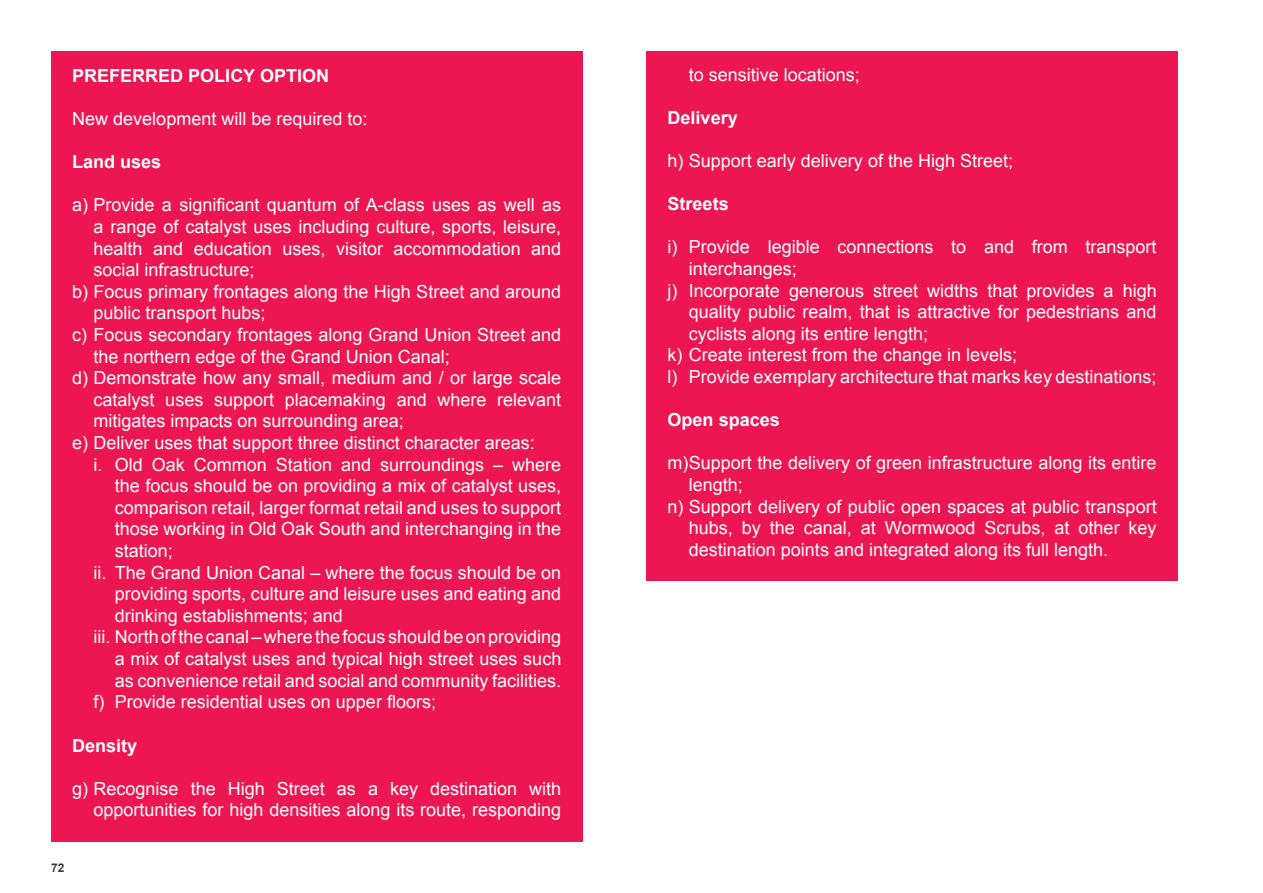
<style>
.page{position:relative;width:1263px;height:893px;background:#fff}
.page>*{position:absolute;margin:0;border:0;box-sizing:border-box;transform-origin:0 0}
.t1{font:18px/21.6px "Arial";color:#fff;text-align:right}
.t2{font:700 18px "Arial";color:#fff}
.t3{font:700 12px "Arial";color:#373d42}
</style>
<div class="page">
<div style="left:51px;top:51px;width:532px;height:791px;background:#ed1652"></div>
<div style="left:646px;top:51px;width:532px;height:529px;background:#ed1652"></div>
<p class="t2" style="left:72px;top:64px;width:62px">Preferred</p>
<p class="t2" style="left:188px;top:64px;width:83px">Policy Opti</p>
<p class="t2" style="left:302px;top:64px;width:28px">on</p>
<p class="t1" style="left:72px;top:108px;width:297px">New development will be required to:</p>
<p class="t2" style="left:72px;top:150px;width:91px">Land uses</p>
<p class="t1" style="left:72px;top:195px;width:490px">a) Provide a significant quantum of A-class uses as well as</p>
<p class="t1" style="left:94px;top:216px;width:469px">a range of catalyst uses including culture, sports, leisure,</p>
<p class="t1" style="left:94px;top:238px;width:469px">health and education uses, visitor accommodation and</p>
<p class="t1" style="left:94px;top:259px;width:163px">social infrastructure;</p>
<p class="t1" style="left:72px;top:281px;width:490px">b) Focus primary frontages along the High Street and around</p>
<p class="t1" style="left:94px;top:303px;width:174px">public transport hubs;</p>
<p class="t1" style="left:72px;top:324px;width:490px">c) Focus secondary frontages along Grand Union Street and</p>
<p class="t1" style="left:94px;top:346px;width:358px">the northern edge of the Grand Union Canal;</p>
<p class="t1" style="left:72px;top:367px;width:490px">d) Demonstrate how any small, medium and / or large scale</p>
<p class="t1" style="left:94px;top:389px;width:469px">catalyst uses support placemaking and where relevant</p>
<p class="t1" style="left:94px;top:411px;width:312px">mitigates impacts on surrounding area;</p>
<p class="t1" style="left:72px;top:432px;width:464px">e) Deliver uses that support three distinct character areas:</p>
<p class="t1" style="left:94px;top:454px;width:469px">i. Old Oak Common Station and surroundings – where</p>
<p class="t1" style="left:115px;top:475px;width:448px">the focus should be on providing a mix of catalyst uses,</p>
<p class="t1" style="left:115px;top:497px;width:448px">comparison retail, larger format retail and uses to support</p>
<p class="t1" style="left:115px;top:519px;width:448px">those working in Old Oak South and interchanging in the</p>
<p class="t1" style="left:115px;top:540px;width:60px">station;</p>
<p class="t1" style="left:94px;top:562px;width:469px">ii. The Grand Union Canal – where the focus should be on</p>
<p class="t1" style="left:115px;top:583px;width:448px">providing sports, culture and leisure uses and eating and</p>
<p class="t1" style="left:115px;top:605px;width:230px">drinking establishments; and</p>
<p class="t1" style="left:94px;top:627px;width:469px">iii. North of the canal – where the focus should be on providing</p>
<p class="t1" style="left:115px;top:648px;width:448px">a mix of catalyst uses and typical high street uses such</p>
<p class="t1" style="left:115px;top:670px;width:448px">as convenience retail and social and community facilities.</p>
<p class="t1" style="left:94px;top:691px;width:344px">f) Provide residential uses on upper floors;</p>
<p class="t2" style="left:72px;top:733px;width:67px">Density</p>
<p class="t1" style="left:72px;top:778px;width:490px">g) Recognise the High Street as a key destination with opportunities for high densities along its route, responding</p>
<p class="t3" style="left:51px;top:860px;width:15px">72</p>
<p class="t1" style="left:689px;top:64px;width:173px">to sensitive locations;</p>
<p class="t2" style="left:668px;top:105px;width:72px">Delivery</p>
<p class="t1" style="left:668px;top:150px;width:347px">h) Support early delivery of the High Street;</p>
<p class="t2" style="left:668px;top:192px;width:63px">Streets</p>
<p class="t1" style="left:668px;top:236px;width:490px">i) Provide legible connections to and from transport</p>
<p class="t1" style="left:689px;top:258px;width:110px">interchanges;</p>
<p class="t1" style="left:668px;top:280px;width:490px">j) Incorporate generous street widths that provides a high</p>
<p class="t1" style="left:689px;top:301px;width:469px">quality public realm, that is attractive for pedestrians and</p>
<p class="t1" style="left:689px;top:323px;width:241px">cyclists along its entire length;</p>
<p class="t1" style="left:668px;top:344px;width:351px">k) Create interest from the change in levels;</p>
<p class="t1" style="left:668px;top:366px;width:490px">l) Provide exemplary architecture that marks key destinations;</p>
<p class="t2" style="left:668px;top:408px;width:114px">Open spaces</p>
<p class="t1" style="left:668px;top:452px;width:490px">m)Support the delivery of green infrastructure along its entire</p>
<p class="t1" style="left:689px;top:474px;width:56px">length;</p>
<p class="t1" style="left:668px;top:496px;width:490px">n) Support delivery of public open spaces at public transport</p>
<p class="t1" style="left:689px;top:517px;width:469px">hubs, by the canal, at Wormwood Scrubs, at other key</p>
<p class="t1" style="left:689px;top:539px;width:421px">destination points and integrated along its full length.</p>
</div>
